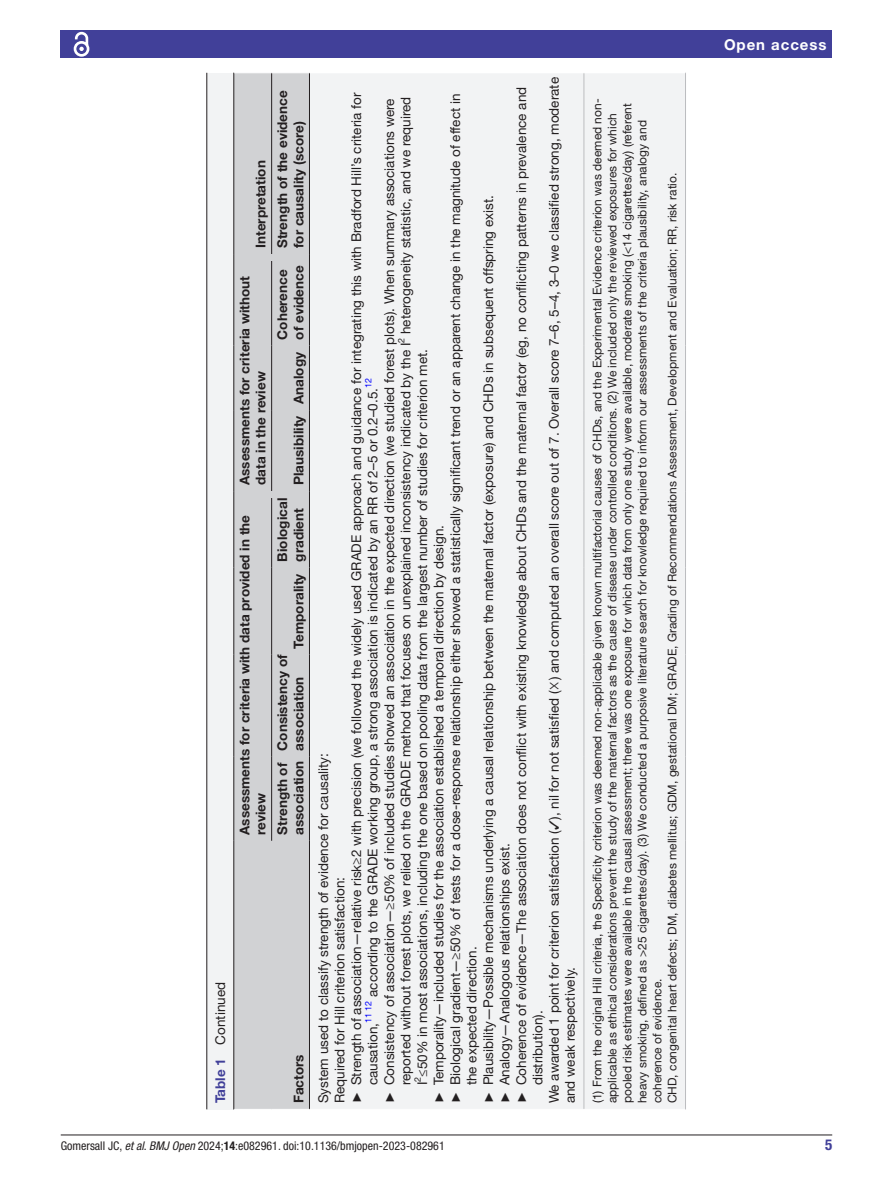
<style>
.page{position:relative;width:893px;height:1191px;background:#fff}
.page>*{position:absolute;margin:0;border:0;box-sizing:border-box;transform-origin:0 0}
.t1{font:700 15px "Helvetica Neue LT Std";letter-spacing:.065em;color:#fff}
.t2{font:700 condensed 15px "Helvetica Neue LT Std";color:#414099}
.t3{font:13.5px "Helvetica Neue LT Std";color:#231f20}
.t4{font:700 13.5px/16.2px "Helvetica Neue LT Std";color:#231f20}
.t5{font:700 13.5px "Helvetica Neue LT Std";color:#414099}
.t6{font:12px/15px "Helvetica Neue LT Std";color:#231f20}
.t7{font:condensed 12px "Helvetica Neue LT Std";color:#231f20}
.t8{font:9px "Helvetica Neue LT Std";color:#00f}
.s1{font-family:"Arial Unicode MS"}
.s2{font-family:"Arial";font-size:12px}
.s3{font-style:italic}
.s4{font-weight:700}
</style>
<div class="page">
<hr style="left:61px;top:1134px;width:771px;height:1px;background:#231f20">
<div style="left:61px;top:31px;width:771px;height:27px;background:#414099"></div>
<svg style="left:73px;top:31px;width:17px;height:26px"></svg>
<div style="left:225px;top:73px;width:461px;height:1036px;background:#f2f3f4"></div>
<div style="left:234px;top:73px;width:75px;height:1036px;background:#d1d2d4"></div>
<hr style="left:309px;top:840px;width:1px;height:269px;background:#231f20">
<hr style="left:233px;top:840px;width:1px;height:269px;background:#231f20">
<hr style="left:233px;top:756px;width:1px;height:84px;background:#231f20">
<hr style="left:233px;top:654px;width:1px;height:102px;background:#231f20">
<hr style="left:233px;top:567px;width:1px;height:87px;background:#231f20">
<hr style="left:233px;top:491px;width:1px;height:76px;background:#231f20">
<hr style="left:233px;top:410px;width:1px;height:81px;background:#231f20">
<hr style="left:233px;top:345px;width:1px;height:65px;background:#231f20">
<hr style="left:233px;top:254px;width:1px;height:91px;background:#231f20">
<hr style="left:233px;top:73px;width:1px;height:181px;background:#231f20">
<hr style="left:271px;top:756px;width:1px;height:84px;background:#231f20">
<hr style="left:309px;top:756px;width:1px;height:84px;background:#231f20">
<hr style="left:271px;top:654px;width:1px;height:102px;background:#231f20">
<hr style="left:309px;top:654px;width:1px;height:102px;background:#231f20">
<hr style="left:271px;top:567px;width:1px;height:87px;background:#231f20">
<hr style="left:309px;top:567px;width:1px;height:87px;background:#231f20">
<hr style="left:271px;top:491px;width:1px;height:76px;background:#231f20">
<hr style="left:309px;top:491px;width:1px;height:76px;background:#231f20">
<hr style="left:271px;top:410px;width:1px;height:81px;background:#231f20">
<hr style="left:309px;top:410px;width:1px;height:81px;background:#231f20">
<hr style="left:271px;top:345px;width:1px;height:65px;background:#231f20">
<hr style="left:309px;top:345px;width:1px;height:65px;background:#231f20">
<hr style="left:271px;top:254px;width:1px;height:91px;background:#231f20">
<hr style="left:309px;top:254px;width:1px;height:91px;background:#231f20">
<hr style="left:271px;top:73px;width:1px;height:181px;background:#231f20">
<hr style="left:309px;top:73px;width:1px;height:181px;background:#231f20">
<hr style="left:584px;top:840px;width:1px;height:269px;background:#bcbdc0">
<hr style="left:584px;top:756px;width:1px;height:84px;background:#bcbdc0">
<hr style="left:584px;top:654px;width:1px;height:102px;background:#bcbdc0">
<hr style="left:584px;top:567px;width:1px;height:87px;background:#bcbdc0">
<hr style="left:584px;top:491px;width:1px;height:76px;background:#bcbdc0">
<hr style="left:584px;top:410px;width:1px;height:81px;background:#bcbdc0">
<hr style="left:584px;top:345px;width:1px;height:65px;background:#bcbdc0">
<hr style="left:584px;top:254px;width:1px;height:91px;background:#bcbdc0">
<hr style="left:584px;top:73px;width:1px;height:181px;background:#bcbdc0">
<hr style="left:685px;top:840px;width:1px;height:269px;background:#bcbdc0">
<hr style="left:685px;top:756px;width:1px;height:84px;background:#bcbdc0">
<hr style="left:685px;top:654px;width:1px;height:102px;background:#bcbdc0">
<hr style="left:685px;top:567px;width:1px;height:87px;background:#bcbdc0">
<hr style="left:685px;top:491px;width:1px;height:76px;background:#bcbdc0">
<hr style="left:685px;top:410px;width:1px;height:81px;background:#bcbdc0">
<hr style="left:685px;top:345px;width:1px;height:65px;background:#bcbdc0">
<hr style="left:685px;top:254px;width:1px;height:91px;background:#bcbdc0">
<hr style="left:685px;top:73px;width:1px;height:181px;background:#bcbdc0">
<svg style="left:269px;top:491px;width:5px;height:6px"></svg>
<svg style="left:269px;top:254px;width:5px;height:6px"></svg>
<div style="left:207px;top:73px;width:18px;height:1036px;background:#f2f3f4"></div>
<hr style="left:206px;top:73px;width:1px;height:1036px;background:#231f20">
<p class="t3" style="left:212px;top:1044px;width:64px;rotate:-90deg">Continued</p>
<p class="t5" style="left:212px;top:1103px;width:47px;rotate:-90deg">Table 1</p>
<p class="t4" style="left:252px;top:248px;width:89px;rotate:-90deg">Interpretation</p>
<p class="t4" style="left:236px;top:485px;width:210px;rotate:-90deg">Assessments for criteria without data in the review</p>
<p class="t4" style="left:236px;top:834px;width:321px;rotate:-90deg">Assessments for criteria with data provided in the review</p>
<p class="t4" style="left:274px;top:248px;width:159px;rotate:-90deg">Strength of the evidence for causality (score)</p>
<p class="t4" style="left:274px;top:339px;width:76px;rotate:-90deg">Coherence of evidence</p>
<p class="t4" style="left:290px;top:485px;width:135px;rotate:-90deg">Plausibility Analogy</p>
<p class="t4" style="left:274px;top:561px;width:65px;rotate:-90deg">Biological gradient</p>
<p class="t4" style="left:290px;top:648px;width:77px;rotate:-90deg">Temporality</p>
<p class="t4" style="left:274px;top:750px;width:97px;rotate:-90deg">Consistency of association</p>
<p class="t4" style="left:274px;top:834px;width:75px;rotate:-90deg">Strength of association</p>
<p class="t4" style="left:290px;top:1103px;width:51px;rotate:-90deg">Factors</p>
<p class="t3" style="left:546px;top:1103px;width:1027px;rotate:-90deg">We awarded 1 point for criterion satisfaction (✓), nil for not satisfied (<span class="s1">☓</span>) and computed an overall score out of 7. Overall score 7–6, 5–4, 3–0 we classified strong, moderate</p>
<p class="t3" style="left:513px;top:1103px;width:1018px;rotate:-90deg"><span class="s2">►</span> Coherence of evidence—The association does not conflict with existing knowledge about CHDs and the maternal factor (eg, no conflicting patterns in prevalence and</p>
<p class="t3" style="left:348px;top:1103px;width:1012px;rotate:-90deg"><span class="s2">►</span> Strength of association—relative risk≥2 with precision (we followed the widely used GRADE approach and guidance for integrating this with Bradford Hill’s criteria for</p>
<p class="t3" style="left:447px;top:1103px;width:1011px;rotate:-90deg"><span class="s2">►</span> Biological gradient—≥50% of tests for a dose-response relationship either showed a statistically significant trend or an apparent change in the magnitude of effect in</p>
<p class="t3" style="left:381px;top:1103px;width:1006px;rotate:-90deg"><span class="s2">►</span> Consistency of association—≥50% of included studies showed an association in the expected direction (we studied forest plots). When summary associations were</p>
<p class="t3" style="left:398px;top:1085px;width:990px;rotate:-90deg">reported without forest plots, we relied on the GRADE method that focuses on unexplained inconsistency indicated by the I<sup>2</sup> heterogeneity statistic, and we required</p>
<p class="t3" style="left:480px;top:1103px;width:909px;rotate:-90deg"><span class="s2">►</span> Plausibility—Possible mechanisms underlying a causal relationship between the maternal factor (exposure) and CHDs in subsequent offspring exist.</p>
<p class="t3" style="left:414px;top:1085px;width:738px;rotate:-90deg">I<sup>2</sup>≤50% in most associations, including the one based on pooling data from the largest number of studies for criterion met.</p>
<p class="t8" style="left:363px;top:388px;width:11px;rotate:-90deg">12</p>
<p class="t3" style="left:365px;top:1085px;width:699px;rotate:-90deg">causation,<sup>11</sup> <sup>12</sup> according to the GRADE working group, a strong association is indicated by an RR of 2–5 or 0.2–0.5.</p>
<p class="t3" style="left:431px;top:1103px;width:580px;rotate:-90deg"><span class="s2">►</span> Temporality—included studies for the association established a temporal direction by design.</p>
<p class="t3" style="left:315px;top:1103px;width:352px;rotate:-90deg">System used to classify strength of evidence for causality:</p>
<p class="t3" style="left:497px;top:1103px;width:262px;rotate:-90deg"><span class="s2">►</span> Analogy—Analogous relationships exist.</p>
<p class="t3" style="left:332px;top:1103px;width:228px;rotate:-90deg">Required for Hill criterion satisfaction:</p>
<p class="t3" style="left:464px;top:1085px;width:140px;rotate:-90deg">the expected direction.</p>
<p class="t3" style="left:562px;top:1103px;width:138px;rotate:-90deg">and weak respectively.</p>
<p class="t3" style="left:530px;top:1085px;width:76px;rotate:-90deg">distribution).</p>
<p class="t6" style="left:590px;top:1103px;width:1006px;rotate:-90deg">(1) From the original Hill criteria, the Specificity criterion was deemed non-applicable given known multifactorial causes of CHDs, and the Experimental Evidence criterion was deemed non-</p>
<p class="t6" style="left:605px;top:1103px;width:1001px;rotate:-90deg">applicable as ethical considerations prevent the study of the maternal factors as the cause of disease under controlled conditions. (2) We included only the reviewed exposures for which pooled risk estimates were available in the causal assessment; there was one exposure for which data from only one study were available, moderate smoking (&lt;14 cigarettes/day) (referent heavy smoking, defined as &gt;25 cigarettes/day). (3) We conducted a purposive literature search for knowledge required to inform our assessments of the criteria plausibility, analogy and coherence of evidence.<br>CHD, congenital heart defects; DM, diabetes mellitus; GDM, gestational DM; GRADE, Grading of Recommendations Assessment, Development and Evaluation; RR, risk ratio.</p>
<p class="t1" style="left:724px;top:35px;width:104px">Open access</p>
<p class="t7" style="left:61px;top:1138px;width:386px">Gomersall JC, <span class="s3">et al</span>. <span class="s3">BMJ Open</span> 2024;<span class="s4">14</span>:e082961. doi:10.1136/bmjopen-2023-082961</p>
<p class="t2" style="left:825px;top:1135px;width:9px">5</p>
</div>
